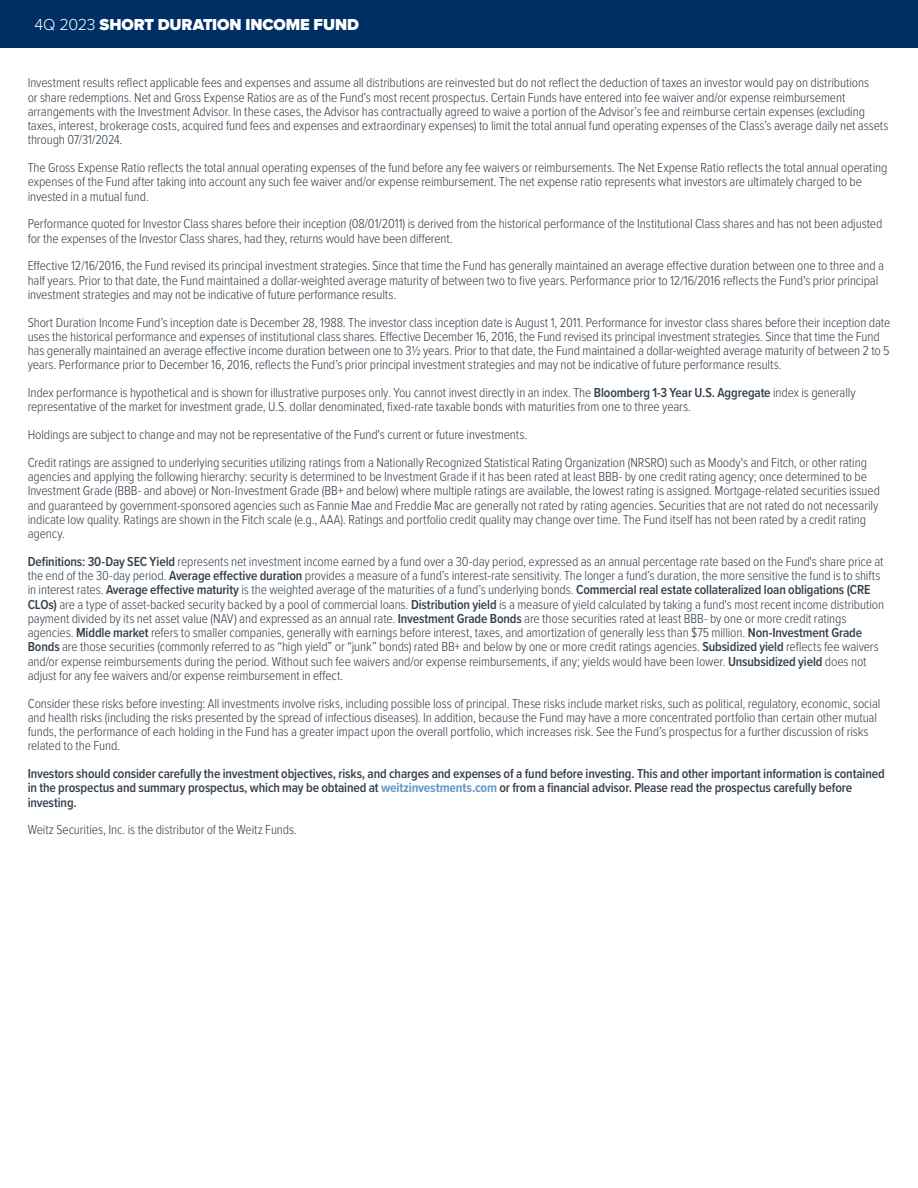
<style>
.page{position:relative;width:918px;height:1188px;background:#fff}
.page>*{position:absolute;margin:0;border:0;box-sizing:border-box;transform-origin:0 0}
.t1{font:900 16.5px "Proxima Nova";letter-spacing:-.005em;color:#fff}
.Body{font:300 13.5px/14.2px "Proxima Nova Cond";letter-spacing:-.01em;color:#323e49}
.Body-2{font:600 13.5px/14.2px "Proxima Nova Cond";letter-spacing:-.01em;color:#323e49}
.s1{font-weight:300}
.s2{font-weight:600}
.s3{font-weight:700;color:#6898c7}
</style>
<div class="page">
<div style="left:0;top:0;width:918px;height:47px;background:#002f65"></div>
<p class="t1" style="left:35px;top:12px;width:326px"><span class="s1">4Q 2023</span> SHORT DURATION INCOME FUND</p>
<p class="Body" style="left:28px;top:75px;width:862px">Investment results reflect applicable fees and expenses and assume all distributions are reinvested but do not reflect the deduction of taxes an investor would pay on distributions<br>or share redemptions. Net and Gross Expense Ratios are as of the Fund’s most recent prospectus. Certain Funds have entered into fee waiver and/or expense reimbursement arrangements with the Investment Advisor. In these cases, the Advisor has contractually agreed to waive a portion of the Advisor’s fee and reimburse certain expenses (excluding taxes, interest, brokerage costs, acquired fund fees and expenses and extraordinary expenses) to limit the total annual fund operating expenses of the Class’s average daily net assets through 07/31/2024.</p>
<p class="Body" style="left:28px;top:160px;width:861px">The Gross Expense Ratio reflects the total annual operating expenses of the fund before any fee waivers or reimbursements. The Net Expense Ratio reflects the total annual operating expenses of the Fund after taking into account any such fee waiver and/or expense reimbursement. The net expense ratio represents what investors are ultimately charged to be invested in a mutual fund.</p>
<p class="Body" style="left:28px;top:216px;width:856px">Performance quoted for Investor Class shares before their inception (08/01/2011) is derived from the historical performance of the Institutional Class shares and has not been adjusted for the expenses of the Investor Class shares, had they, returns would have been different.</p>
<p class="Body" style="left:28px;top:258px;width:858px">Effective 12/16/2016, the Fund revised its principal investment strategies. Since that time the Fund has generally maintained an average effective duration between one to three and a half years. Prior to that date, the Fund maintained a dollar-weighted average maturity of between two to five years. Performance prior to 12/16/2016 reflects the Fund's prior principal investment strategies and may not be indicative of future performance results.</p>
<p class="Body" style="left:28px;top:314px;width:864px">Short Duration Income Fund’s inception date is December 28, 1988. The investor class inception date is August 1, 2011. Performance for investor class shares before their inception date uses the historical performance and expenses of institutional class shares. Effective December 16, 2016, the Fund revised its principal investment strategies. Since that time the Fund has generally maintained an average effective income duration between one to 3½ years. Prior to that date, the Fund maintained a dollar-weighted average maturity of between 2 to 5 years. Performance prior to December 16, 2016, reflects the Fund’s prior principal investment strategies and may not be indicative of future performance results.</p>
<p class="Body" style="left:28px;top:385px;width:829px">Index performance is hypothetical and is shown for illustrative purposes only. You cannot invest directly in an index. The <span class="s2">Bloomberg 1-3 Year U.S. Aggregate</span> index is generally representative of the market for investment grade, U.S. dollar denominated, fixed-rate taxable bonds with maturities from one to three years.</p>
<p class="Body" style="left:28px;top:427px;width:501px">Holdings are subject to change and may not be representative of the Fund's current or future investments.</p>
<p class="Body" style="left:28px;top:455px;width:854px">Credit ratings are assigned to underlying securities utilizing ratings from a Nationally Recognized Statistical Rating Organization (NRSRO) such as Moody's and Fitch, or other rating agencies and applying the following hierarchy: security is determined to be Investment Grade if it has been rated at least BBB- by one credit rating agency; once determined to be Investment Grade (BBB- and above) or Non-Investment Grade (BB+ and below) where multiple ratings are available, the lowest rating is assigned. Mortgage-related securities issued and guaranteed by government-sponsored agencies such as Fannie Mae and Freddie Mac are generally not rated by rating agencies. Securities that are not rated do not necessarily indicate low quality. Ratings are shown in the Fitch scale (e.g., AAA). Ratings and portfolio credit quality may change over time. The Fund itself has not been rated by a credit rating agency.</p>
<p class="Body" style="left:28px;top:554px;width:858px"><span class="s2">Definitions: 30-Day SEC Yield</span> represents net investment income earned by a fund over a 30-day period, expressed as an annual percentage rate based on the Fund's share price at the end of the 30-day period. <span class="s2">Average effective duration</span> provides a measure of a fund’s interest-rate sensitivity. The longer a fund’s duration, the more sensitive the fund is to shifts in interest rates. <span class="s2">Average effective maturity</span> is the weighted average of the maturities of a fund’s underlying bonds. <span class="s2">Commercial real estate collateralized loan obligations (CRE CLOs)</span> are a type of asset-backed security backed by a pool of commercial loans. <span class="s2">Distribution yield</span> is a measure of yield calculated by taking a fund's most recent income distribution payment divided by its net asset value (NAV) and expressed as an annual rate. <span class="s2">Investment Grade Bonds</span> are those securities rated at least BBB- by one or more credit ratings agencies. <span class="s2">Middle market</span> refers to smaller companies, generally with earnings before interest, taxes, and amortization of generally less than $75 million. <span class="s2">Non-Investment Grade Bonds</span> are those securities (commonly referred to as “high yield” or “junk” bonds) rated BB+ and below by one or more credit ratings agencies. <span class="s2">Subsidized yield</span> reflects fee waivers and/or expense reimbursements during the period. Without such fee waivers and/or expense reimbursements, if any; yields would have been lower. <span class="s2">Unsubsidized yield</span> does not adjust for any fee waivers and/or expense reimbursement in effect.</p>
<p class="Body" style="left:28px;top:695px;width:854px">Consider these risks before investing: All investments involve risks, including possible loss of principal. These risks include market risks, such as political, regulatory, economic, social and health risks (including the risks presented by the spread of infectious diseases). In addition, because the Fund may have a more concentrated portfolio than certain other mutual funds, the performance of each holding in the Fund has a greater impact upon the overall portfolio, which increases risk. See the Fund’s prospectus for a further discussion of risks related to the Fund.</p>
<p class="Body-2" style="left:28px;top:766px;width:859px">Investors should consider carefully the investment objectives, risks, and charges and expenses of a fund before investing. This and other important information is contained in the prospectus and summary prospectus, which may be obtained at <span class="s3">weitzinvestments.com</span> or from a financial advisor. Please read the prospectus carefully before investing.</p>
<p class="Body" style="left:28px;top:822px;width:271px">Weitz Securities, Inc. is the distributor of the Weitz Funds.</p>
</div>
